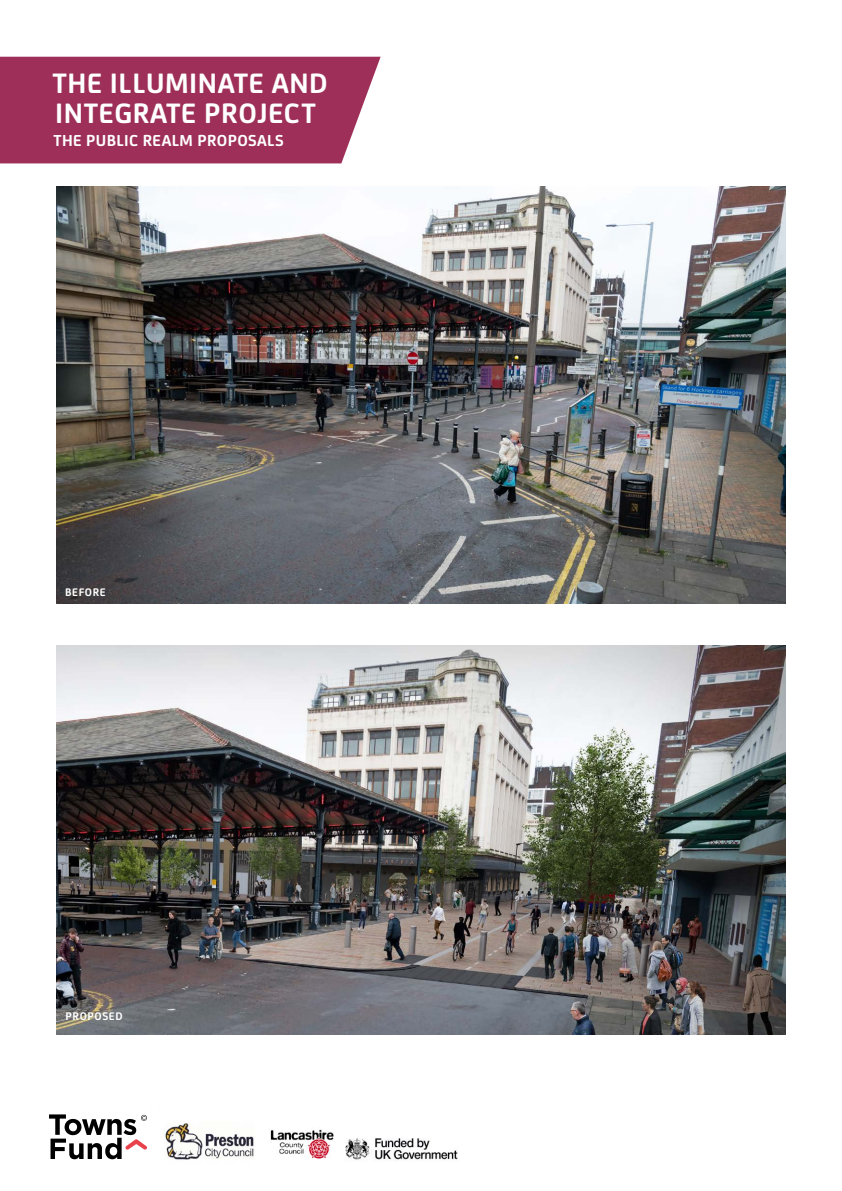
<style>
.page{position:relative;width:842px;height:1191px;background:#fff}
.page>*{position:absolute;margin:0;border:0;box-sizing:border-box;transform-origin:0 0}
.t1{font:700 30px "FS Joey";letter-spacing:.02em;color:#fff}
.t2{font:700 17px "FS Joey";letter-spacing:.02em;color:#fff}
.t3{font:700 11.7px "FS Joey";letter-spacing:.05em;color:#fff}
</style>
<div class="page">
<img style="left:164px;top:1123px;width:91px;height:37px">
<svg style="left:49px;top:1114px;width:98px;height:45px"></svg>
<img style="left:345px;top:1138px;width:113px;height:22px">
<img style="left:270px;top:1129px;width:64px;height:30px">
<div style="left:0;top:57px;width:381px;height:106px;background:#9e2f58"></div>
<img style="left:57px;top:645px;width:728px;height:389px">
<img style="left:57px;top:187px;width:728px;height:416px">
<p class="t1" style="left:52px;top:60px;width:277px">THE ILLUMINATE AND</p>
<p class="t1" style="left:55px;top:90px;width:262px">INTEGRATE PROJECT</p>
<h2 class="t2" style="left:54px;top:127px;width:232px">THE PUBLIC REALM PROPOSALS</h2>
<p class="t3" style="left:65px;top:583px;width:42px">BEFORE</p>
<p class="t3" style="left:66px;top:1007px;width:58px">PROPOSED</p>
</div>
